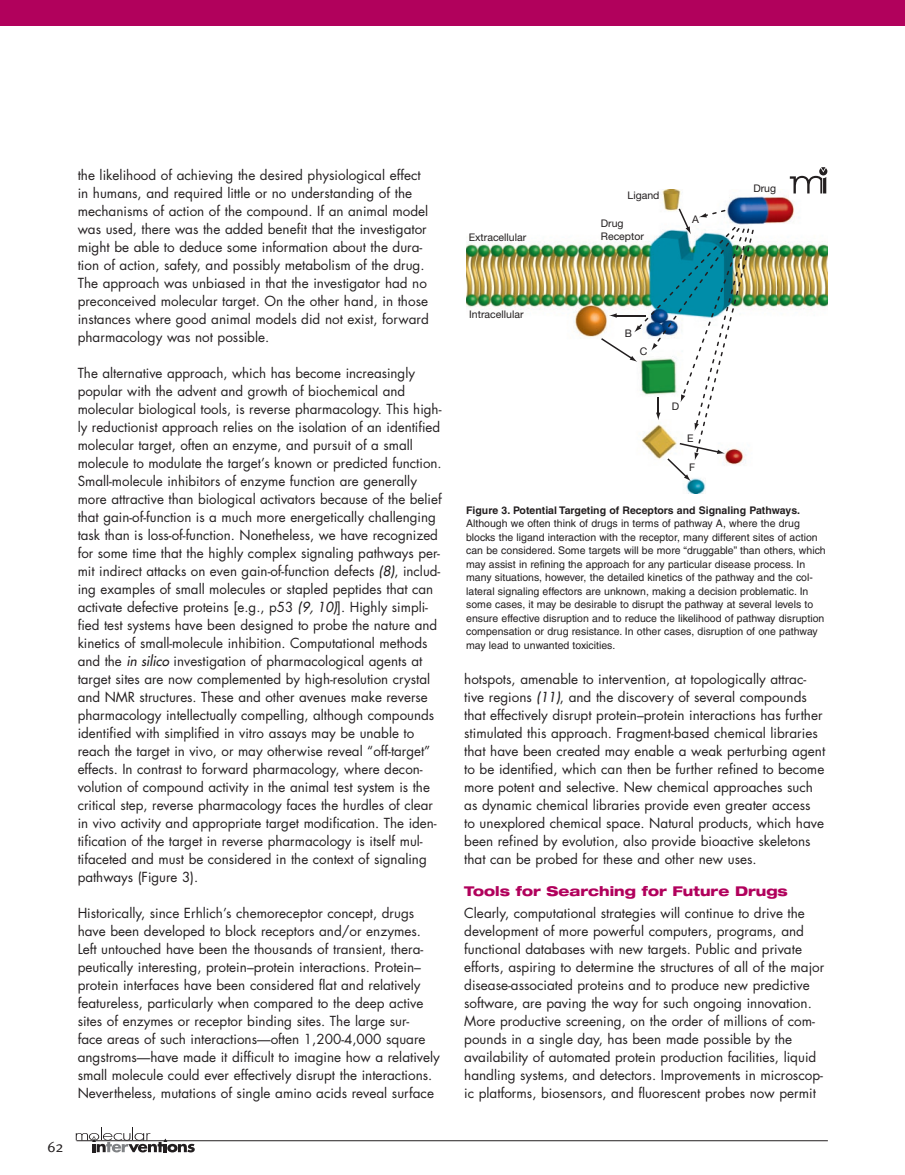
<style>
.page{position:relative;width:905px;height:1175px;background:#fff}
.page>*{position:absolute;margin:0;border:0;box-sizing:border-box;transform-origin:0 0}
.t1{font:15px "Meta";color:#231f20}
.t2{font:13.5px/18px "Futura";color:#231f20}
.t3{font:800 expanded 13.5px "Helvetica Neue";color:#b1015c}
.t4{font:10.5px/13.5px "Helvetica";color:#231f20}
.t5{font:700 10.5px "Helvetica";color:#231f20}
.t6{font:10.5px/12.6px "Helvetica Neue";color:#231f20}
.s1{font-style:italic}
</style>
<div class="page">
<svg style="left:76px;top:1127px;width:119px;height:25px"></svg>
<hr style="left:77px;top:1140px;width:750px;height:1px;background:#231f20">
<div style="left:0;top:0;width:904px;height:25px;background:#b1015c"></div>
<img style="left:466px;top:189px;width:361px;height:304px">
<img style="left:601px;top:209px;width:152px;height:272px">
<svg style="left:789px;top:167px;width:38px;height:26px"></svg>
<p class="t2" style="left:78px;top:166px;width:353px">the likelihood of achieving the desired physiological effect in humans, and required little or no understanding of the mechanisms of action of the compound. If an animal model was used, there was the added benefit that the investigator might be able to deduce some information about the dura&shy;tion of action, safety, and possibly metabolism of the drug.<br>The approach was unbiased in that the investigator had no preconceived molecular target. On the other hand, in those instances where good animal models did not exist, forward pharmacology was not possible.</p>
<p class="t2" style="left:78px;top:364px;width:365px">The alternative approach, which has become increasingly popular with the advent and growth of biochemical and molecular biological tools, is reverse pharmacology. This high&shy;ly reductionist approach relies on the isolation of an identified molecular target, often an enzyme, and pursuit of a small molecule to modulate the target’s known or predicted function.<br>Small-molecule inhibitors of enzyme function are generally more attractive than biological activators because of the belief that gain-of-function is a much more energetically challenging task than is loss-of-function. Nonetheless, we have recognized for some time that the highly complex signaling pathways per&shy;mit indirect attacks on even gain-of-function defects <span class="s1">(8)</span>, includ&shy;ing examples of small molecules or stapled peptides that can activate defective proteins [e.g., p53 <span class="s1">(9, 10)</span>]. Highly simpli&shy;fied test systems have been designed to probe the nature and kinetics of small-molecule inhibition. Computational methods and the <span class="s1">in silico</span> investigation of pharmacological agents at target sites are now complemented by high-resolution crystal and NMR structures. These and other avenues make reverse pharmacology intellectually compelling, although compounds identified with simplified in vitro assays may be unable to reach the target in vivo, or may otherwise reveal “off-target” effects. In contrast to forward pharmacology, where decon&shy;volution of compound activity in the animal test system is the critical step, reverse pharmacology faces the hurdles of clear in vivo activity and appropriate target modification. The iden&shy;tification of the target in reverse pharmacology is itself mul&shy;tifaceted and must be considered in the context of signaling pathways (Figure 3).</p>
<p class="t2" style="left:78px;top:904px;width:364px">Historically, since Erhlich’s chemoreceptor concept, drugs have been developed to block receptors and/or enzymes.<br>Left untouched have been the thousands of transient, thera&shy;peutically interesting, protein–protein interactions. Protein– protein interfaces have been considered flat and relatively featureless, particularly when compared to the deep active sites of enzymes or receptor binding sites. The large sur-<br>face areas of such interactions—often 1,200-4,000 square angstroms—have made it difficult to imagine how a relatively small molecule could ever effectively disrupt the interactions.<br>Nevertheless, mutations of single amino acids reveal surface</p>
<p class="t1" style="left:47px;top:1137px;width:18px">62</p>
<p class="t6" style="left:468px;top:231px;width:59px">Extracellular</p>
<p class="t6" style="left:469px;top:308px;width:56px">Intracellular</p>
<p class="t6" style="left:627px;top:188px;width:33px">Ligand</p>
<p class="t6" style="left:601px;top:217px;width:45px">Drug<br>Receptor</p>
<p class="t6" style="left:692px;top:213px;width:8px">A</p>
<p class="t6" style="left:624px;top:327px;width:9px">B</p>
<p class="t6" style="left:640px;top:345px;width:9px">C</p>
<p class="t6" style="left:671px;top:400px;width:9px">D</p>
<p class="t6" style="left:687px;top:432px;width:8px">E</p>
<p class="t6" style="left:689px;top:460px;width:8px">F</p>
<p class="t6" style="left:753px;top:182px;width:24px">Drug</p>
<p class="t5" style="left:466px;top:504px;width:335px">Figure 3. Potential Targeting of Receptors and Signaling Pathways.</p>
<p class="t4" style="left:466px;top:517px;width:361px">Although we often think of drugs in terms of pathway A, where the drug blocks the ligand interaction with the receptor, many different sites of action can be considered. Some targets will be more “druggable” than others, which may assist in refining the approach for any particular disease process. In many situations, however, the detailed kinetics of the pathway and the col&shy;lateral signaling effectors are unknown, making a decision problematic. In some cases, it may be desirable to disrupt the pathway at several levels to ensure effective disruption and to reduce the likelihood of pathway disruption compensation or drug resistance. In other cases, disruption of one pathway may lead to unwanted toxicities.</p>
<p class="t2" style="left:464px;top:670px;width:362px">hotspots, amenable to intervention, at topologically attrac&shy;tive regions <span class="s1">(11)</span>, and the discovery of several compounds that effectively disrupt protein–protein interactions has further stimulated this approach. Fragment-based chemical libraries that have been created may enable a weak perturbing agent to be identified, which can then be further refined to become more potent and selective. New chemical approaches such as dynamic chemical libraries provide even greater access<br>to unexplored chemical space. Natural products, which have been refined by evolution, also provide bioactive skeletons that can be probed for these and other new uses.</p>
<p class="t3" style="left:464px;top:882px;width:325px">Tools for Searching for Future Drugs</p>
<p class="t2" style="left:464px;top:904px;width:361px">Clearly, computational strategies will continue to drive the development of more powerful computers, programs, and functional databases with new targets. Public and private efforts, aspiring to determine the structures of all of the major disease-associated proteins and to produce new predictive software, are paving the way for such ongoing innovation.<br>More productive screening, on the order of millions of com&shy;pounds in a single day, has been made possible by the availability of automated protein production facilities, liquid handling systems, and detectors. Improvements in microscop&shy;ic platforms, biosensors, and fluorescent probes now permit</p>
</div>
